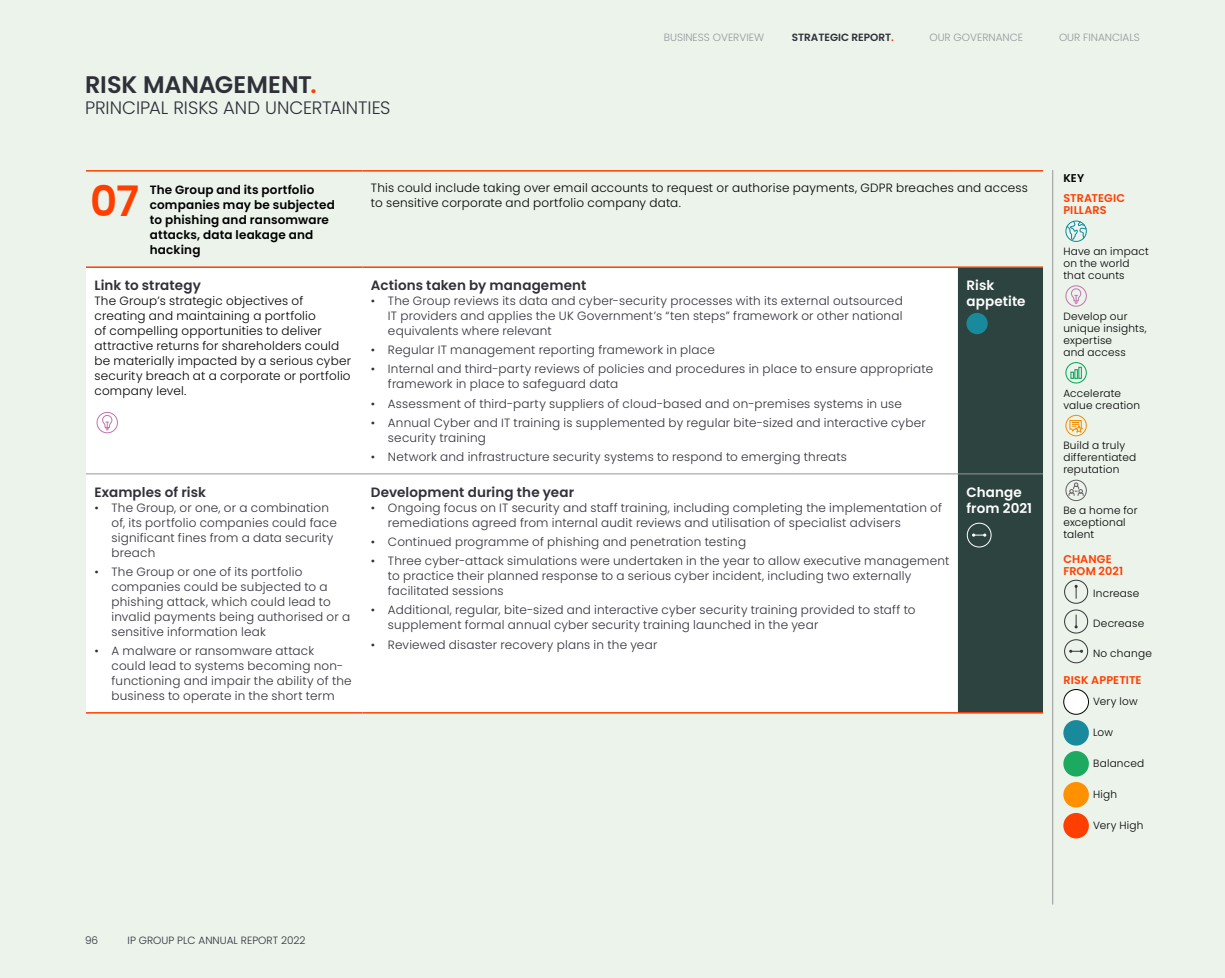
<style>
.page{position:relative;width:1225px;height:978px;background:#ebf3eb}
.page>*{position:absolute;margin:0;border:0;box-sizing:border-box;transform-origin:0 0}
.t1{font:600 42px "Poppins";color:#ff3f00}
.t2{font:600 24px "Poppins";letter-spacing:-.005em;color:#303039}
.t3{font:300 18px "Poppins";letter-spacing:-.005em;color:#303039}
.t4{font:600 13.5px "Poppins";letter-spacing:.01em;color:#303039}
.t5{font:600 13.5px/16.5px "Poppins";letter-spacing:.01em;color:#fff}
.t6{font:300 12px/15px "Poppins";letter-spacing:.015em;color:#303039}
.t7{font:300 12px/15px "Poppins";letter-spacing:.015em;color:#000}
.t8{font:600 12px/15px "Poppins";letter-spacing:.015em;color:#000}
.t9{font:600 11.25px/12px "Poppins";letter-spacing:.01em;color:#ff3f00}
.t10{font:600 11.25px "Poppins";color:#000}
.t11{font:300 10.5px/12px "Poppins";letter-spacing:.02em;color:#000}
.t12{font:300 10.5px "Poppins";color:#97979c}
.t13{font:300 10.5px "Poppins";color:#303039}
.t14{font:600 10.5px "Poppins";color:#303039}
.s1{color:#ff3f00}
</style>
<div class="page">
<div style="left:86px;top:268px;width:872px;height:444px;background:#fff"></div>
<hr style="left:86px;top:170px;width:276px;height:2px;background:#ff3f00">
<hr style="left:362px;top:170px;width:596px;height:2px;background:#ff3f00">
<hr style="left:958px;top:170px;width:85px;height:2px;background:#ff3f00">
<hr style="left:86px;top:266px;width:276px;height:2px;background:#ff3f00">
<hr style="left:362px;top:266px;width:596px;height:2px;background:#ff3f00">
<hr style="left:958px;top:266px;width:85px;height:2px;background:#ff3f00">
<hr style="left:86px;top:712px;width:276px;height:2px;background:#ff3f00">
<hr style="left:362px;top:712px;width:596px;height:2px;background:#ff3f00">
<hr style="left:958px;top:712px;width:85px;height:2px;background:#ff3f00">
<hr style="left:86px;top:473px;width:276px;height:1px;background:#97979c">
<hr style="left:362px;top:473px;width:596px;height:1px;background:#97979c">
<div style="left:97px;top:412px;width:21px;height:21px;border:1px solid #c074ae;border-radius:50%"></div>
<svg style="left:102px;top:415px;width:11px;height:15px"></svg>
<div style="left:958px;top:267px;width:85px;height:446px;background:#2d433f"></div>
<hr style="left:1052px;top:170px;width:1px;height:734px;background:#97979c">
<div style="left:1065px;top:221px;width:21px;height:21px;border:1px solid #0a899c;border-radius:50%"></div>
<svg style="left:1066px;top:221px;width:20px;height:19px"></svg>
<div style="left:1065px;top:285px;width:21px;height:22px;border:1px solid #c074ae;border-radius:50%"></div>
<svg style="left:1070px;top:288px;width:11px;height:16px"></svg>
<div style="left:1065px;top:362px;width:21px;height:21px;border:1px solid #00a252;border-radius:50%"></div>
<svg style="left:1070px;top:367px;width:11px;height:12px"></svg>
<div style="left:1065px;top:415px;width:21px;height:21px;border:1px solid #f28d00;border-radius:50%"></div>
<svg style="left:1069px;top:420px;width:15px;height:14px"></svg>
<div style="left:1065px;top:480px;width:21px;height:21px;border:1px solid #676065;border-radius:50%"></div>
<svg style="left:1068px;top:483px;width:16px;height:13px"></svg>
<div style="left:1064px;top:580px;width:24px;height:24px;border:1px solid #38343b;border-radius:50%"></div>
<svg style="left:1074px;top:585px;width:3px;height:14px"></svg>
<div style="left:1064px;top:610px;width:24px;height:23px;border:1px solid #38343b;border-radius:50%"></div>
<svg style="left:1074px;top:615px;width:3px;height:13px"></svg>
<div style="left:1064px;top:639px;width:24px;height:24px;border:1px solid #38343b;border-radius:50%"></div>
<svg style="left:1069px;top:650px;width:14px;height:3px"></svg>
<div style="left:1063px;top:690px;width:25px;height:24px;background:#fff;border-radius:50%"></div>
<div style="left:1063px;top:689px;width:26px;height:26px;border:1px solid #010202;border-radius:50%"></div>
<div style="left:1063px;top:720px;width:26px;height:26px;background:#198a9b;border-radius:50%"></div>
<div style="left:1063px;top:751px;width:26px;height:26px;background:#1ca960;border-radius:50%"></div>
<div style="left:1063px;top:782px;width:26px;height:25px;background:#ff9000;border-radius:50%"></div>
<div style="left:1063px;top:813px;width:26px;height:25px;background:#ff3f00;border-radius:50%"></div>
<h2 class="t2" style="left:85px;top:71px;width:233px">RISK MANAGEMENT<span class="s1">.</span></h2>
<h3 class="t3" style="left:85px;top:97px;width:307px">PRINCIPAL RISKS AND UNCERTAINTIES</h3>
<p class="t12" style="left:664px;top:31px;width:102px">BUSINESS OVERVIEW</p>
<p class="t14" style="left:791px;top:31px;width:104px">STRATEGIC REPORT<span class="s1">.</span></p>
<p class="t12" style="left:929px;top:31px;width:95px">OUR GOVERNANCE</p>
<p class="t12" style="left:1059px;top:31px;width:82px">OUR FINANCIALS</p>
<h1 class="t1" style="left:90px;top:177px;width:50px">07</h1>
<p class="t8" style="left:150px;top:183px;width:186px">The Group and its portfolio companies may be subjected to phishing and ransomware attacks, data leakage and hacking</p>
<p class="t7" style="left:371px;top:180px;width:658px">This could include taking over email accounts to request or authorise payments, GDPR breaches and access to sensitive corporate and portfolio company data.</p>
<p class="t4" style="left:94px;top:277px;width:108px">Link to strategy</p>
<p class="t7" style="left:94px;top:293px;width:258px">The Group’s strategic objectives of creating and maintaining a portfolio<br>of compelling opportunities to deliver attractive returns for shareholders could be materially impacted by a serious cyber security breach at a corporate or portfolio company level.</p>
<p class="t4" style="left:371px;top:277px;width:217px">Actions taken by management</p>
<p class="t6" style="left:388px;top:293px;width:516px;text-align:justify;text-indent:-17px">• The Group reviews its data and cyber-security processes with its external outsourced IT providers and applies the UK Government’s “ten steps” framework or other national equivalents where relevant</p>
<p class="t6" style="left:371px;top:342px;width:345px">• Regular IT management reporting framework in place</p>
<p class="t6" style="left:388px;top:362px;width:547px;text-indent:-17px">• Internal and third-party reviews of policies and procedures in place to ensure appropriate framework in place to safeguard data</p>
<p class="t6" style="left:371px;top:396px;width:532px">• Assessment of third-party suppliers of cloud-based and on-premises systems in use</p>
<p class="t6" style="left:388px;top:415px;width:539px;text-indent:-17px">• Annual Cyber and IT training is supplemented by regular bite-sized and interactive cyber security training</p>
<p class="t6" style="left:371px;top:449px;width:477px">• Network and infrastructure security systems to respond to emerging threats</p>
<p class="t5" style="left:966px;top:277px;width:61px">Risk appetite</p>
<p class="t4" style="left:94px;top:484px;width:113px">Examples of risk</p>
<p class="t6" style="left:111px;top:500px;width:227px;text-indent:-17px">• The Group, or one, or a combination of, its portfolio companies could face significant fines from a data security breach</p>
<p class="t6" style="left:111px;top:564px;width:240px;text-indent:-17px">• The Group or one of its portfolio companies could be subjected to a phishing attack, which could lead to invalid payments being authorised or a sensitive information leak</p>
<p class="t6" style="left:111px;top:643px;width:242px;text-indent:-17px">• A malware or ransomware attack<br>could lead to systems becoming non&shy;functioning and impair the ability of the business to operate in the short term</p>
<p class="t4" style="left:371px;top:484px;width:205px">Development during the year</p>
<p class="t6" style="left:388px;top:500px;width:555px;text-indent:-17px">• Ongoing focus on IT security and staff training, including completing the implementation of remediations agreed from internal audit reviews and utilisation of specialist advisers</p>
<p class="t6" style="left:371px;top:534px;width:377px">• Continued programme of phishing and penetration testing</p>
<p class="t6" style="left:388px;top:553px;width:563px;text-indent:-17px">• Three cyber-attack simulations were undertaken in the year to allow executive management to practice their planned response to a serious cyber incident, including two externally facilitated sessions</p>
<p class="t6" style="left:388px;top:603px;width:529px;text-indent:-17px">• Additional, regular, bite-sized and interactive cyber security training provided to staff to supplement formal annual cyber security training launched in the year</p>
<p class="t6" style="left:371px;top:637px;width:288px">• Reviewed disaster recovery plans in the year</p>
<p class="t5" style="left:966px;top:484px;width:67px">Change from 2021</p>
<p class="t10" style="left:1063px;top:171px;width:22px">KEY</p>
<p class="t9" style="left:1063px;top:192px;width:63px">STRATEGIC<br>PILLARS</p>
<p class="t11" style="left:1063px;top:245px;width:87px">Have an impact on the world that counts</p>
<p class="t11" style="left:1063px;top:310px;width:85px">Develop our unique insights, expertise<br>and access</p>
<p class="t11" style="left:1063px;top:387px;width:78px">Accelerate value creation</p>
<p class="t11" style="left:1063px;top:440px;width:74px">Build a truly differentiated reputation</p>
<p class="t11" style="left:1063px;top:505px;width:76px">Be a home for exceptional talent</p>
<p class="t9" style="left:1063px;top:553px;width:61px">CHANGE<br>FROM 2021</p>
<p class="t11" style="left:1093px;top:588px;width:48px">Increase</p>
<p class="t11" style="left:1093px;top:617px;width:53px">Decrease</p>
<p class="t11" style="left:1093px;top:647px;width:60px">No change</p>
<p class="t9" style="left:1063px;top:674px;width:80px">RISK APPETITE</p>
<p class="t11" style="left:1093px;top:696px;width:46px">Very low</p>
<p class="t11" style="left:1093px;top:727px;width:21px">Low</p>
<p class="t11" style="left:1093px;top:758px;width:53px">Balanced</p>
<p class="t11" style="left:1093px;top:789px;width:26px">High</p>
<p class="t11" style="left:1093px;top:819px;width:52px">Very High</p>
<p class="t13" style="left:85px;top:934px;width:15px">96</p>
<p class="t13" style="left:128px;top:934px;width:179px">IP GROUP PLC ANNUAL REPORT 2022</p>
</div>
